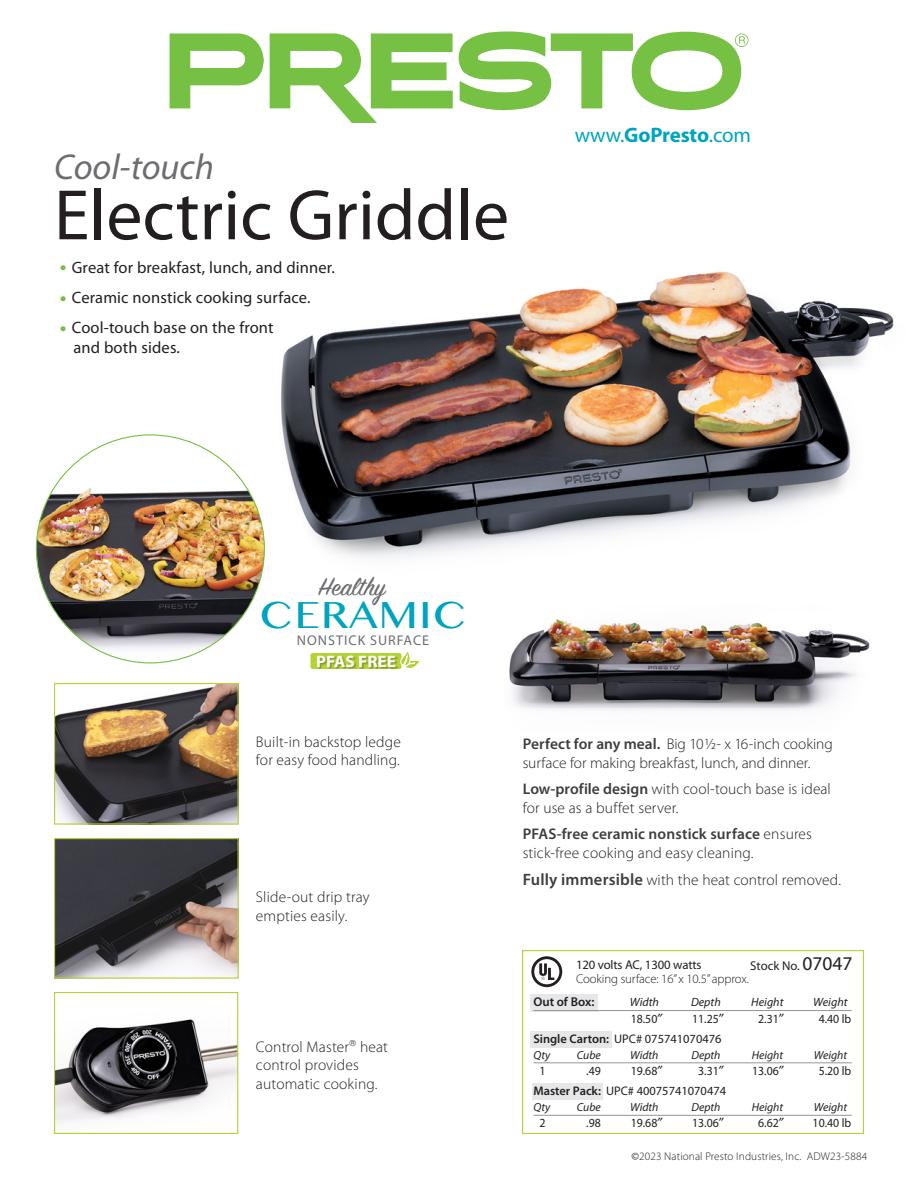
<style>
.page{position:relative;width:918px;height:1188px;background:#fff}
.page>*{position:absolute;margin:0;border:0;box-sizing:border-box;transform-origin:0 0}
.t1{font:72px "Myriad Pro";color:#231f20}
.t2{font:40.05px "Tamil MN";letter-spacing:.02em;color:#00a4be;scale:1.1 1}
.t3{font:italic 36px "Myriad Pro";color:#6c6d70}
.t4{font:28.05px "Sign Painter House Script";color:#6c6d70}
.t5{font:21px "Myriad Pro";letter-spacing:-.005em;color:#00a4be}
.t6{font:700 16.65px "Myriad Pro";color:#fff;scale:1.04 1}
.Main_Points{font:16.5px/19.5px "Myriad Pro";letter-spacing:.01em;color:#231f20}
.Product_Features{font:300 15.45px/18.9px "Myriad Pro";letter-spacing:.005em;color:#231f20}
.Small_Shot_Description{font:300 15.45px/18.6px "Myriad Pro";letter-spacing:.01em;color:#231f20}
.t7{font:14.1px "Myriad Pro";letter-spacing:.07em;color:#6c6d70}
.t8{font:12.75px "Myriad Pro";letter-spacing:-.01em;color:#231f20}
.t9{font:300 12.75px "Myriad Pro";letter-spacing:-.01em;color:#231f20}
.t10{font:600 12.75px "Myriad Pro";color:#231f20}
.Carton_Measurements{font:12.45px "Myriad Pro";color:#231f20}
.Carton_Measurements-2{font:12.45px "Myriad Pro";color:#231f20;scale:.95 1}
.Our_of_box_Measurements{font:12.45px "Myriad Pro";color:#231f20;scale:.95 1}
.t11{font:italic 12px "Myriad Pro";color:#231f20}
.Carton_Titles{font:italic 11.7px "Myriad Pro";color:#231f20}
.t12{font:300 11.25px "Myriad Pro";letter-spacing:.01em;color:#231f20}
.s1{font-size:24px;color:#76c043}
.s2{font-weight:700}
.s3{font-weight:600;color:#3e3e3f}
.s4{font-weight:600;font-size:16.5px;color:#3e3e3f}
.s5{font-size:19.5px}
.s6{font-weight:600}
.s7{font-weight:400}
</style>
<div class="page">
<div style="left:522px;top:950px;width:342px;height:184px;border:1px solid #b3d234"></div>
<img style="left:233px;top:271px;width:661px;height:357px">
<img style="left:56px;top:1019px;width:180px;height:104px">
<div style="left:54px;top:992px;width:184px;height:142px;border:1px solid #b3d234"></div>
<img style="left:56px;top:840px;width:181px;height:137px">
<div style="left:54px;top:838px;width:185px;height:141px;border:1px solid #b3d234"></div>
<img style="left:56px;top:685px;width:181px;height:138px">
<div style="left:54px;top:683px;width:185px;height:142px;border:1px solid #b3d234"></div>
<img style="left:36px;top:435px;width:228px;height:228px;border-radius:114px">
<img style="left:502px;top:594px;width:373px;height:116px">
<div style="left:530px;top:995px;width:68px;height:17px;background:#e6e7e9"></div>
<hr style="left:533px;top:1010px;width:319px;height:1px;background:#939598">
<div style="left:530px;top:1031px;width:82px;height:16px;background:#e6e7e9"></div>
<hr style="left:533px;top:1063px;width:319px;height:1px;background:#939598">
<div style="left:532px;top:1083px;width:71px;height:17px;background:#e6e7e9"></div>
<hr style="left:533px;top:1115px;width:319px;height:1px;background:#939598">
<svg style="left:531px;top:956px;width:31px;height:31px"></svg>
<div style="left:310px;top:652px;width:92px;height:17px;background:#b3d234;border-radius:3px"></div>
<div style="left:310px;top:652px;width:92px;height:18px;border:1px solid #fff;border-radius:3px"></div>
<div style="left:318px;top:656px;width:80px;height:13px;background:#231f20;opacity:.3"></div>
<svg style="left:400px;top:651px;width:20px;height:18px"></svg>
<svg style="left:170px;top:33px;width:94px;height:75px"></svg>
<svg style="left:270px;top:32px;width:478px;height:91px"></svg>
<p class="t3" style="left:54px;top:145px;width:162px">Cool-touch</p>
<p class="t1" style="left:54px;top:171px;width:457px">Electric Griddle</p>
<p class="Main_Points" style="left:60px;top:257px;width:277px"><span class="s1">•</span> Great for breakfast, lunch, and dinner.</p>
<p class="Main_Points" style="left:60px;top:288px;width:252px"><span class="s1">•</span> Ceramic nonstick cooking surface.</p>
<p class="Main_Points" style="left:73px;top:318px;width:202px;text-indent:-14px"><span class="s1">•</span> Cool-touch base on the front and both sides.</p>
<p class="t5" style="left:575px;top:122px;width:178px">www.<span class="s2">GoPresto</span>.com</p>
<p class="t4" style="left:318px;top:570px;width:69px">Healthy</p>
<p class="t2" style="left:259px;top:588px;width:190px">CERAMIC</p>
<p class="t6" style="left:316px;top:651px;width:78px">PFAS FREE</p>
<p class="t7" style="left:297px;top:632px;width:134px">NONSTICK SURFACE</p>
<p class="Small_Shot_Description" style="left:256px;top:732px;width:147px">Built-in backstop ledge for easy food handling.</p>
<p class="Product_Features" style="left:523px;top:734px;width:312px"><span class="s3">Perfect for any meal.</span> Big 10½- x 16-inch cooking surface for making breakfast, lunch, and dinner.</p>
<p class="Product_Features" style="left:523px;top:779px;width:310px"><span class="s3">Low-profile design</span> with cool-touch base is ideal for use as a buffet server.</p>
<p class="Product_Features" style="left:523px;top:825px;width:291px"><span class="s3">PFAS-free ceramic nonstick surface</span> ensures stick-free cooking and easy cleaning.</p>
<p class="Product_Features" style="left:523px;top:870px;width:320px"><span class="s4">Fully immersible</span> with the heat control removed.</p>
<p class="Small_Shot_Description" style="left:256px;top:887px;width:115px">Slide-out drip tray empties easily.</p>
<p class="Small_Shot_Description" style="left:256px;top:1037px;width:134px">Control Master heat control provides automatic cooking.</p>
<p class="t8" style="left:750px;top:958px;width:104px">Stock No. <span class="s5">07047</span></p>
<p class="t8" style="left:576px;top:957px;width:127px">120 volts AC, 1300 watts</p>
<p class="t9" style="left:576px;top:972px;width:174px">Cooking surface: 16” x 10.5” approx.</p>
<p class="t10" style="left:533px;top:994px;width:62px">Out of Box:</p>
<p class="t11" style="left:630px;top:995px;width:31px">Width</p>
<p class="t11" style="left:691px;top:995px;width:31px">Depth</p>
<p class="t11" style="left:751px;top:995px;width:34px">Height</p>
<p class="t11" style="left:813px;top:995px;width:36px">Weight</p>
<p class="Our_of_box_Measurements" style="left:631px;top:1011px;width:30px">18.50</p>
<p class="Our_of_box_Measurements" style="left:692px;top:1011px;width:30px">11.25</p>
<p class="Our_of_box_Measurements" style="left:758px;top:1011px;width:23px">2.31</p>
<p class="Our_of_box_Measurements" style="left:819px;top:1011px;width:36px">4.40 lb</p>
<p class="Carton_Measurements" style="left:533px;top:1031px;width:190px"><span class="s6">Single Carton:</span> UPC# 075741070476</p>
<p class="Carton_Titles" style="left:533px;top:1048px;width:19px">Qty</p>
<p class="Carton_Titles" style="left:577px;top:1048px;width:26px">Cube</p>
<p class="Carton_Titles" style="left:630px;top:1048px;width:30px">Width</p>
<p class="Carton_Titles" style="left:691px;top:1048px;width:31px">Depth</p>
<p class="Carton_Titles" style="left:752px;top:1048px;width:33px">Height</p>
<p class="Carton_Titles" style="left:814px;top:1048px;width:35px">Weight</p>
<p class="Carton_Measurements-2" style="left:539px;top:1063px;width:8px">1</p>
<p class="Carton_Measurements-2" style="left:586px;top:1063px;width:17px">.49</p>
<p class="Carton_Measurements-2" style="left:631px;top:1063px;width:30px">19.68</p>
<p class="Carton_Measurements-2" style="left:698px;top:1063px;width:23px">3.31</p>
<p class="Carton_Measurements-2" style="left:752px;top:1063px;width:30px">13.06</p>
<p class="Carton_Measurements-2" style="left:819px;top:1063px;width:36px">5.20 lb</p>
<p class="Carton_Measurements" style="left:533px;top:1083px;width:194px"><span class="s6">Master Pack:</span> UPC# 40075741070474</p>
<p class="Carton_Titles" style="left:533px;top:1100px;width:19px">Qty</p>
<p class="Carton_Titles" style="left:577px;top:1100px;width:26px">Cube</p>
<p class="Carton_Titles" style="left:630px;top:1100px;width:30px">Width</p>
<p class="Carton_Titles" style="left:691px;top:1100px;width:31px">Depth</p>
<p class="Carton_Titles" style="left:752px;top:1100px;width:33px">Height</p>
<p class="Carton_Titles" style="left:814px;top:1100px;width:35px">Weight</p>
<p class="Carton_Measurements-2" style="left:539px;top:1116px;width:8px">2</p>
<p class="Carton_Measurements-2" style="left:586px;top:1116px;width:17px">.98</p>
<p class="Carton_Measurements-2" style="left:631px;top:1116px;width:30px">19.68</p>
<p class="Carton_Measurements-2" style="left:692px;top:1116px;width:30px">13.06</p>
<p class="Carton_Measurements-2" style="left:758px;top:1116px;width:23px">6.62</p>
<p class="Carton_Measurements-2" style="left:813px;top:1116px;width:42px">10.40 lb</p>
<p class="t12" style="left:632px;top:1149px;width:237px"><span class="s7">©</span>2023 National Presto Industries, Inc. ADW23-5884</p>
</div>
